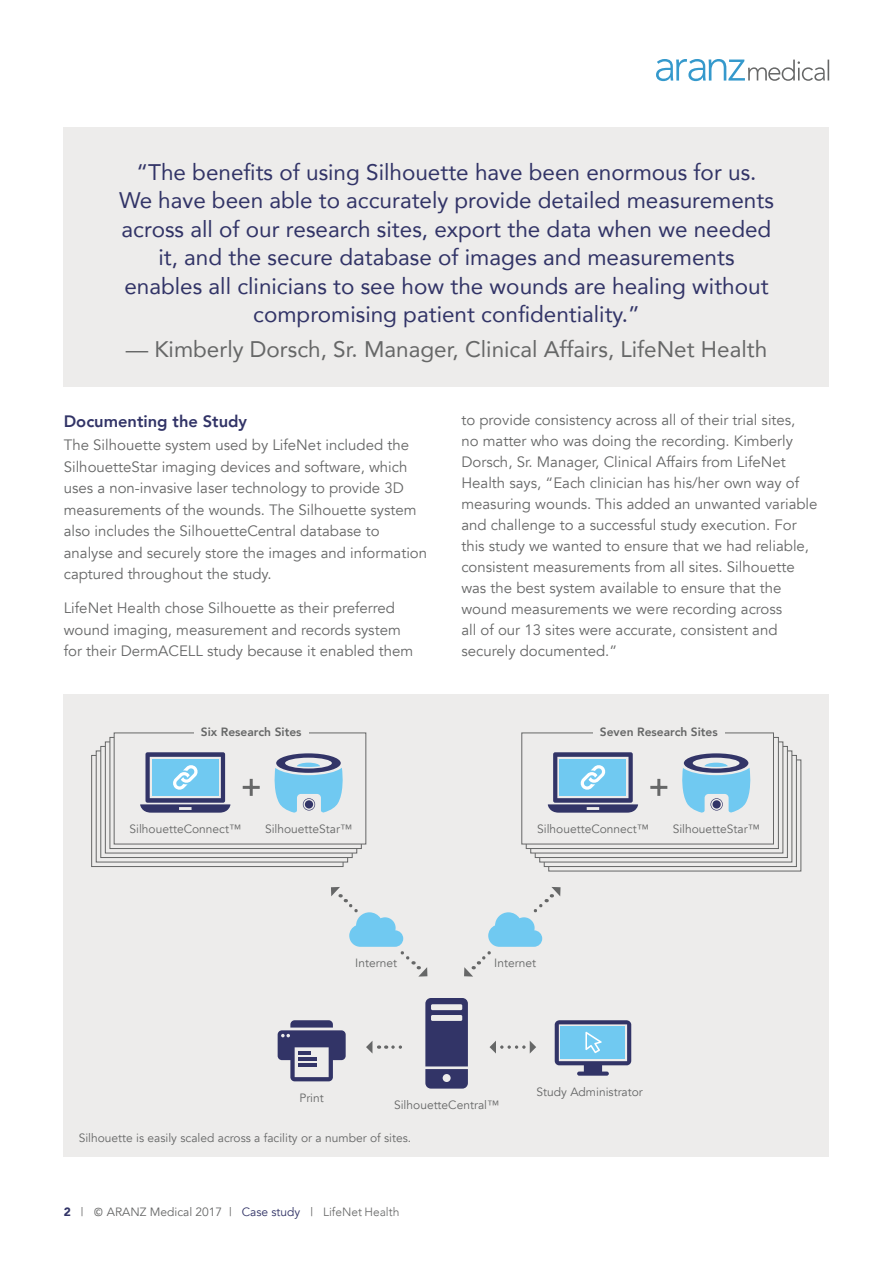
<style>
.page{position:relative;width:893px;height:1263px;background:#fff}
.page>*{position:absolute;margin:0;border:0;box-sizing:border-box;transform-origin:0 0}
.t1{font:22.5px/28.5px "Avenir";color:#323467;text-align:center}
.t2{font:22.5px "Avenir";color:#666767}
.t3{font:800 16.5px "Avenir";color:#323467}
.t4{font:15px/21px "Avenir";color:#666767}
.t5{font:12px "Avenir";color:#666767}
.t6{font:800 12px "Avenir";color:#666767}
.s1{font-weight:900;color:#323467}
.s2{font-family:"Calibri"}
.s3{color:#323467}
.s4{font-weight:300}
</style>
<div class="page">
<svg style="left:656px;top:59px;width:173px;height:22px"></svg>
<div style="left:64px;top:694px;width:765px;height:463px;background:#edeceb"></div>
<svg style="left:91px;top:755px;width:252px;height:112px"></svg>
<div style="left:96px;top:751px;width:252px;height:111px;background:#edeceb;border:1px solid #666767"></div>
<div style="left:101px;top:746px;width:251px;height:112px;background:linear-gradient(to right,#edeceb,#edeceb);border:1px solid #666767"></div>
<div style="left:105px;top:742px;width:252px;height:111px;background:#edeceb;border:1px solid #666767"></div>
<div style="left:110px;top:737px;width:252px;height:112px;background:linear-gradient(to right,#edeceb,#edeceb);border:1px solid #666767"></div>
<div style="left:114px;top:733px;width:252px;height:111px;background:#edeceb;border:1px solid #666767"></div>
<div style="left:64px;top:128px;width:765px;height:259px;background:#edeceb"></div>
<svg style="left:425px;top:998px;width:43px;height:90px;background:#4e4f7b"></svg>
<svg style="left:278px;top:1020px;width:68px;height:61px"></svg>
<svg style="left:464px;top:887px;width:96px;height:89px"></svg>
<svg style="left:366px;top:1041px;width:6px;height:12px"></svg>
<svg style="left:386px;top:1045px;width:16px;height:4px"></svg>
<svg style="left:331px;top:887px;width:96px;height:89px"></svg>
<svg style="left:274px;top:753px;width:69px;height:60px"></svg>
<svg style="left:140px;top:752px;width:90px;height:61px"></svg>
<hr style="left:250px;top:779px;width:3px;height:17px;background:#666767">
<hr style="left:243px;top:786px;width:17px;height:3px;background:#666767">
<div style="left:194px;top:724px;width:115px;height:13px;background:#edeceb"></div>
<svg style="left:555px;top:1020px;width:76px;height:56px"></svg>
<svg style="left:490px;top:1041px;width:46px;height:12px"></svg>
<div style="left:548px;top:760px;width:253px;height:111px;background:#edeceb;border:1px solid #666767"></div>
<svg style="left:544px;top:755px;width:253px;height:112px"></svg>
<div style="left:539px;top:751px;width:253px;height:111px;background:#edeceb;border:1px solid #666767"></div>
<svg style="left:535px;top:746px;width:253px;height:112px"></svg>
<div style="left:530px;top:742px;width:253px;height:111px;background:#edeceb;border:1px solid #666767"></div>
<div style="left:526px;top:737px;width:253px;height:112px;background:linear-gradient(to right,#edeceb,#edeceb);border:1px solid #666767"></div>
<div style="left:522px;top:733px;width:252px;height:111px;background:#edeceb"></div>
<svg style="left:682px;top:753px;width:69px;height:60px"></svg>
<svg style="left:548px;top:752px;width:90px;height:61px"></svg>
<hr style="left:657px;top:779px;width:3px;height:17px;background:#666767">
<hr style="left:650px;top:786px;width:17px;height:3px;background:#666767">
<p class="t1" style="left:119px;top:157px;width:656px">“The benefits of using Silhouette have been enormous for us.<br>We have been able to accurately provide detailed measurements across all of our research sites, export the data when we needed it, and the secure database of images and measurements enables all clinicians to see how the wounds are healing without compromising patient confidentiality.”</p>
<h1 class="t2" style="left:126px;top:331px;width:643px">— Kimberly Dorsch, Sr. Manager, Clinical Affairs, LifeNet Health</h1>
<p class="t3" style="left:64px;top:408px;width:185px">Documenting the Study</p>
<p class="t4" style="left:64px;top:435px;width:365px;line-height:21.5px">The Silhouette system used by LifeNet included the SilhouetteStar imaging devices and software, which uses a non-invasive laser technology to provide 3D measurements of the wounds. The Silhouette system also includes the SilhouetteCentral database to analyse and securely store the images and information captured throughout the study.</p>
<p class="t4" style="left:64px;top:598px;width:351px;line-height:21.5px">LifeNet Health chose Silhouette as their preferred wound imaging, measurement and records system for their DermACELL study because it enabled them</p>
<p class="t4" style="left:461px;top:410px;width:358px">to provide consistency across all of their trial sites,<br>no matter who was doing the recording. Kimberly Dorsch, Sr. Manager, Clinical Affairs from LifeNet Health says, “Each clinician has his/her own way of measuring wounds. This added an unwanted variable and challenge to a successful study execution. For this study we wanted to ensure that we had reliable, consistent measurements from all sites. Silhouette was the best system available to ensure that the wound measurements we were recording across<br>all of our 13 sites were accurate, consistent and securely documented.”</p>
<p class="t6" style="left:201px;top:723px;width:102px">Six Research Sites</p>
<p class="t6" style="left:600px;top:723px;width:120px">Seven Research Sites</p>
<p class="t5" style="left:130px;top:822px;width:113px">SilhouetteConnect™</p>
<p class="t5" style="left:265px;top:822px;width:89px">SilhouetteStar™</p>
<p class="t5" style="left:537px;top:822px;width:113px">SilhouetteConnect™</p>
<p class="t5" style="left:673px;top:822px;width:89px">SilhouetteStar™</p>
<p class="t5" style="left:355px;top:956px;width:44px">Internet</p>
<p class="t5" style="left:494px;top:956px;width:44px">Internet</p>
<p class="t5" style="left:299px;top:1090px;width:26px">Print</p>
<p class="t5" style="left:394px;top:1098px;width:107px">SilhouetteCentral™</p>
<p class="t5" style="left:537px;top:1085px;width:108px">Study Administrator</p>
<p class="t5" style="left:79px;top:1130px;width:334px">Silhouette is easily scaled across a facility or a number of sites.</p>
<p class="t5" style="left:64px;top:1204px;width:337px"><span class="s1">2</span> | <span class="s2">©</span> ARANZ Medical 2017 | <span class="s3">Case study</span> | <span class="s4">LifeNet Health</span></p>
</div>
